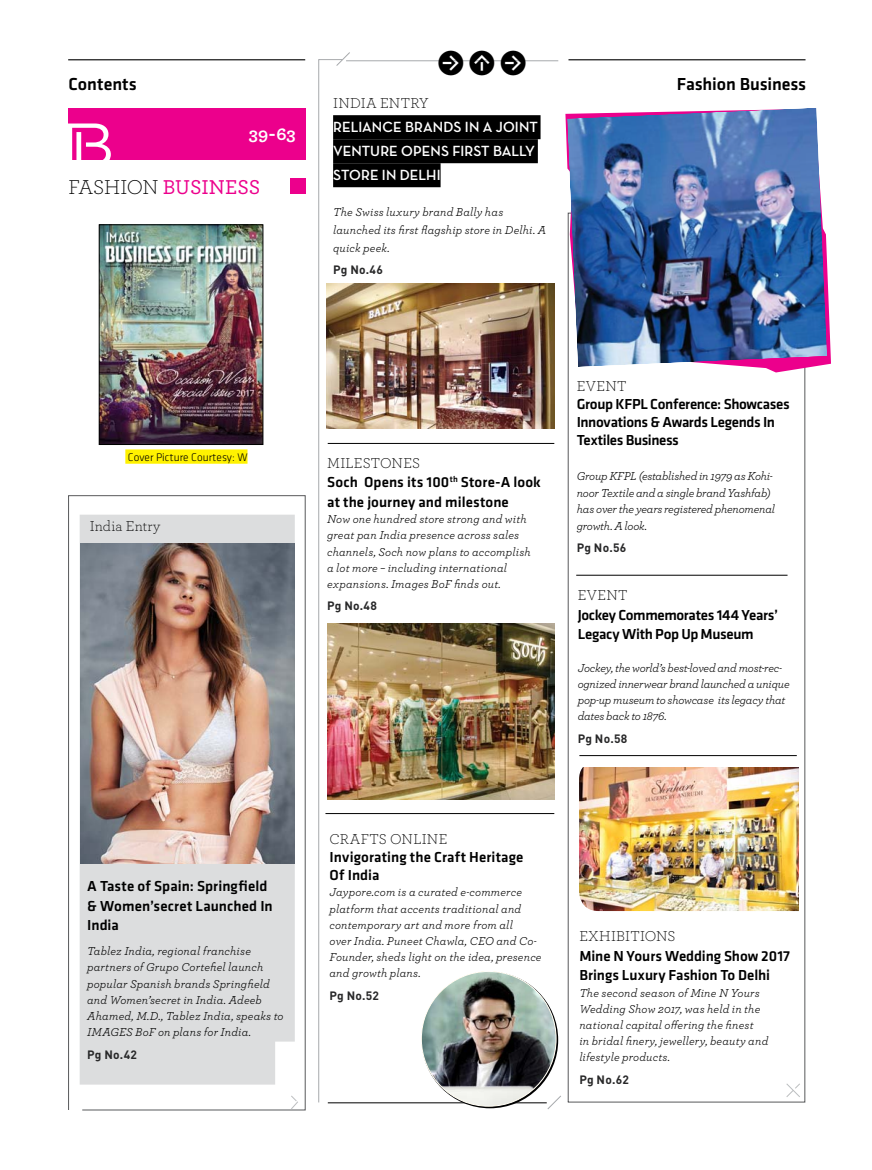
<style>
.page{position:relative;width:872px;height:1170px;background:#fff}
.page>*{position:absolute;margin:0;border:0;box-sizing:border-box;transform-origin:0 0}
.t1{font:36px "Klavika Arrows";color:#000}
.t2{font:500 21px "Archer";letter-spacing:-.005em;color:#ec008c}
.t3{font:500 18px "Klavika";color:#000}
.t4{font:700 18px "Archer";color:#fff}
.t5{font:500 15px/19.5px "Klavika";letter-spacing:-.005em;color:#000}
.t6{font:500 15px/18px "Klavika";letter-spacing:-.025em;color:#000}
.t7{font:300 15px "Archer";letter-spacing:.02em;color:#000}
.t8{font:700 15px/24px "Neutra Disp";color:#fff}
.t9{font:italic 12px/16.2px "Archer";letter-spacing:.01em;color:#000}
.t10{font:italic 12px/16.2px "Archer";letter-spacing:-.015em;color:#000}
.t11{font:italic 12px/16.5px "Archer";letter-spacing:-.02em;color:#000}
.t12{font:700 12px "DIN";letter-spacing:.02em;color:#282829}
.t13{font:300 11.4px "Klavika";color:#000}
.s1{font-weight:300;color:#000}
.s2{font-family:"Klavika Light OSTF";font-weight:400}
</style>
<div class="page">
<hr style="left:328px;top:1102px;width:219px;height:1px;background:#000">
<div style="left:125px;top:449px;width:122px;height:14px;background:#fff200"></div>
<img style="left:101px;top:226px;width:160px;height:217px">
<div style="left:99px;top:224px;width:164px;height:221px;border:1px solid #000"></div>
<div style="left:333px;top:115px;width:207px;height:24px;background:#000"></div>
<div style="left:333px;top:139px;width:205px;height:24px;background:#000"></div>
<div style="left:333px;top:163px;width:107px;height:24px;background:#000"></div>
<svg style="left:68px;top:495px;width:238px;height:615px"></svg>
<div style="left:68px;top:108px;width:237px;height:51px;background:#ec008c"></div>
<svg style="left:68px;top:123px;width:43px;height:37px"></svg>
<div style="left:290px;top:178px;width:15px;height:16px;background:#ec008c"></div>
<hr style="left:68px;top:59px;width:237px;height:1px;background:#000">
<hr style="left:568px;top:59px;width:237px;height:1px;background:#000">
<svg style="left:318px;top:52px;width:33px;height:1051px"></svg>
<svg style="left:290px;top:1094px;width:9px;height:15px"></svg>
<svg style="left:547px;top:1095px;width:14px;height:14px"></svg>
<svg style="left:786px;top:1083px;width:14px;height:14px"></svg>
<svg style="left:565px;top:113px;width:266px;height:259px"></svg>
<img style="left:567px;top:108px;width:260px;height:259px">
<hr style="left:328px;top:443px;width:226px;height:1px;background:#000">
<hr style="left:576px;top:574px;width:211px;height:1px;background:#000">
<hr style="left:346px;top:60px;width:212px;height:1px;background:#a7a9ac">
<div style="left:80px;top:514px;width:215px;height:570px;background:#dcddde"></div>
<img style="left:327px;top:284px;width:227px;height:144px">
<img style="left:327px;top:623px;width:227px;height:176px">
<hr style="left:325px;top:813px;width:229px;height:1px;background:#000">
<img style="left:80px;top:543px;width:214px;height:320px">
<svg style="left:422px;top:971px;width:136px;height:137px"></svg>
<img style="left:421px;top:971px;width:135px;height:135px;border-radius:50%">
<img style="left:579px;top:767px;width:219px;height:145px">
<hr style="left:579px;top:755px;width:217px;height:1px;background:#000">
<h1 class="t1" style="left:436px;top:41px;width:92px">RWR</h1>
<h3 class="t3" style="left:69px;top:78px;width:70px">Contents</h3>
<h3 class="t3" style="left:677px;top:78px;width:131px">Fashion Business</h3>
<h3 class="t4" style="left:249px;top:127px;width:48px">39-63</h3>
<p class="t7" style="left:333px;top:97px;width:97px">INDIA ENTRY</p>
<p class="t8" style="left:333px;top:116px;width:206px">RELIANCE BRANDS IN A JOINT<br>VENTURE OPENS FIRST BALLY<br>STORE IN DELHI</p>
<p class="t9" style="left:333px;top:204px;width:215px;line-height:18px">The Swiss luxury brand Bally has launched its first flagship store in Delhi. A quick peek.</p>
<p class="t12" style="left:333px;top:266px;width:51px">Pg No.46</p>
<h2 class="t2" style="left:69px;top:179px;width:193px"><span class="s1">FASHION</span> BUSINESS</h2>
<p class="t13" style="left:128px;top:452px;width:121px">Cover Picture Courtesy: <span class="s2">W</span></p>
<p class="t7" style="left:90px;top:520px;width:72px">India Entry</p>
<p class="t5" style="left:87px;top:877px;width:187px">A Taste of Spain: Springfield &amp; Women’secret Launched In<br>India</p>
<p class="t9" style="left:87px;top:944px;width:198px">Tablez India, regional franchise partners of Grupo Cortefiel launch popular Spanish brands Springfield and Women’secret in India. Adeeb Ahamed, M.D., Tablez India, speaks to IMAGES BoF on plans for India.</p>
<p class="t12" style="left:87px;top:1050px;width:51px">Pg No.42</p>
<p class="t7" style="left:327px;top:457px;width:94px">MILESTONES</p>
<p class="t5" style="left:327px;top:474px;width:215px">Soch Opens its 100<sup>th</sup> Store-A look at the journey and milestone</p>
<p class="t9" style="left:327px;top:512px;width:205px">Now one hundred store strong and with great pan India presence across sales channels, Soch now plans to accomplish a lot more – including international expansions. Images BoF finds out.</p>
<p class="t12" style="left:327px;top:602px;width:51px">Pg No.48</p>
<p class="t7" style="left:329px;top:833px;width:119px">CRAFTS ONLINE</p>
<p class="t5" style="left:329px;top:849px;width:195px;line-height:18px">Invigorating the Craft Heritage<br>Of India</p>
<p class="t9" style="left:329px;top:885px;width:214px">Jaypore.com is a curated e-commerce platform that accents traditional and contemporary art and more from all<br>over India. Puneet Chawla, CEO and Co-Founder, sheds light on the idea, presence and growth plans.</p>
<p class="t12" style="left:329px;top:991px;width:51px">Pg No.52</p>
<p class="t7" style="left:577px;top:381px;width:51px">EVENT</p>
<p class="t6" style="left:577px;top:397px;width:214px">Group KFPL Conference: Showcases<br>Innovations &amp; Awards Legends In<br>Textiles Business</p>
<p class="t11" style="left:577px;top:469px;width:200px">Group KFPL (established in 1979 as Kohi&shy;noor Textile and a single brand Yashfab) has over the years registered phenomenal growth. A look.</p>
<p class="t12" style="left:577px;top:543px;width:51px">Pg No.56</p>
<p class="t7" style="left:578px;top:589px;width:51px">EVENT</p>
<p class="t5" style="left:578px;top:606px;width:202px">Jockey Commemorates 144 Years’<br>Legacy With Pop Up Museum</p>
<p class="t10" style="left:578px;top:661px;width:213px">Jockey, the world’s best-loved and most-rec&shy;ognized innerwear brand launched a unique pop-up museum to showcase its legacy that dates back to 1876.</p>
<p class="t12" style="left:578px;top:734px;width:51px">Pg No.58</p>
<p class="t7" style="left:579px;top:930px;width:98px">EXHIBITIONS</p>
<p class="t5" style="left:579px;top:947px;width:212px">Mine N Yours Wedding Show 2017<br>Brings Luxury Fashion To Delhi</p>
<p class="t9" style="left:579px;top:985px;width:190px">The second season of Mine N Yours<br>Wedding Show 2017, was held in the national capital offering the finest<br>in bridal finery, jewellery, beauty and lifestyle products.</p>
<p class="t12" style="left:579px;top:1075px;width:51px">Pg No.62</p>
</div>
